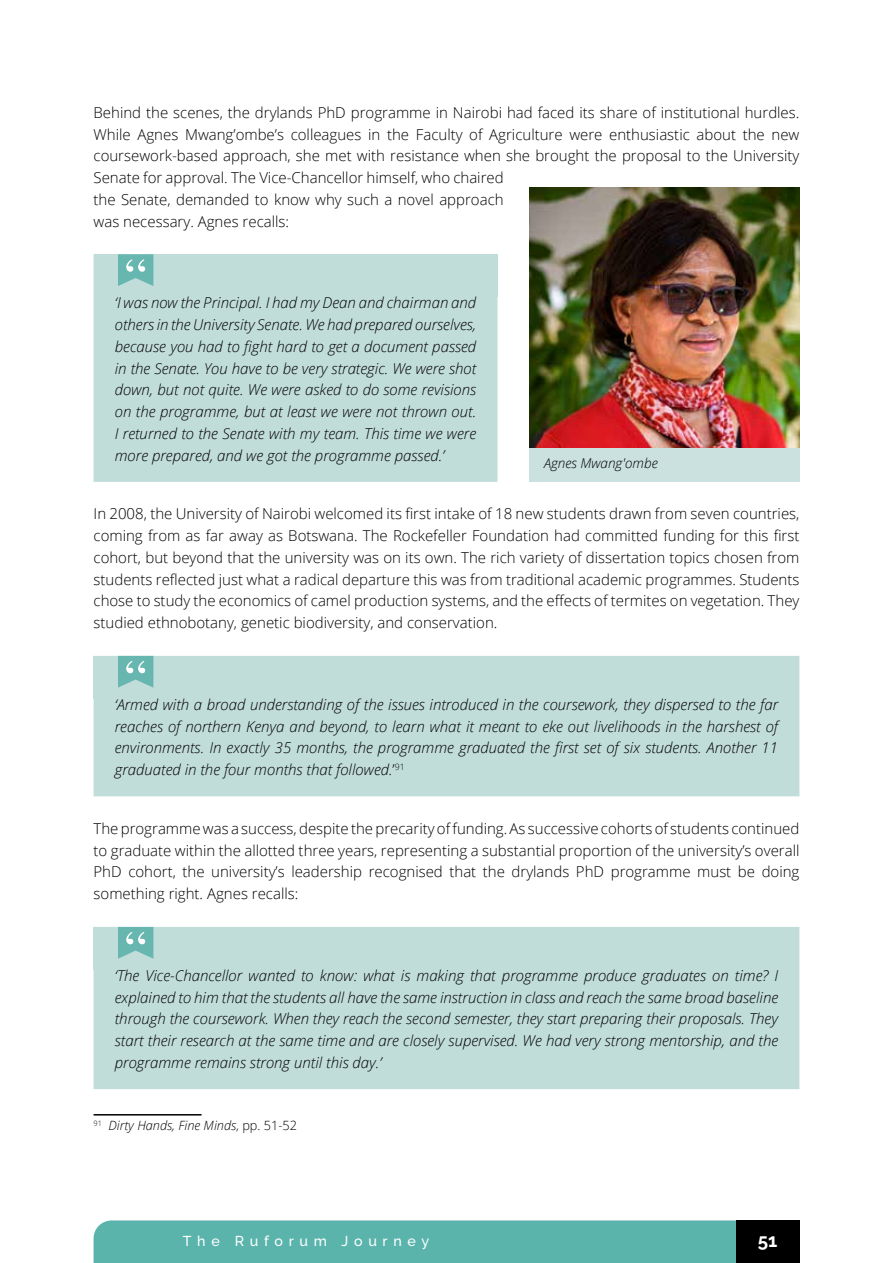
<style>
.page{position:relative;width:893px;height:1263px;background:#fff}
.page>*{position:absolute;margin:0;border:0;box-sizing:border-box;transform-origin:0 0}
.t1{font:700 18.75px "Raleway";color:#fff}
.t2{font:300 15px/21.8px "Open Sans";color:#000;text-align:justify}
.t3{font:italic 300 15px/21.8px "Open Sans";color:#000;text-align:justify}
.t4{font:500 14.25px "Raleway";letter-spacing:.4em;color:#fff}
.t5{font:italic 300 13.5px "Open Sans";color:#000}
.t6{font:italic 300 12.75px "Open Sans";color:#000}
.s1{font-style:normal}
</style>
<div class="page">
<div style="left:94px;top:1220px;width:642px;height:43px;background:#5bb4ac"></div>
<div style="left:736px;top:1220px;width:63px;height:43px;background:#000"></div>
<div style="left:94px;top:297px;width:403px;height:185px;background:#c1ddda"></div>
<div style="left:94px;top:254px;width:403px;height:43px;background:#c1ddda"></div>
<svg style="left:118px;top:254px;width:35px;height:32px"></svg>
<div style="left:94px;top:698px;width:705px;height:98px;background:#c1ddda"></div>
<div style="left:94px;top:656px;width:705px;height:42px;background:#c1ddda"></div>
<svg style="left:118px;top:656px;width:35px;height:32px"></svg>
<div style="left:94px;top:969px;width:705px;height:120px;background:#c1ddda"></div>
<div style="left:94px;top:927px;width:705px;height:42px;background:#c1ddda"></div>
<svg style="left:118px;top:927px;width:35px;height:32px"></svg>
<hr style="left:94px;top:1114px;width:108px;height:1px;background:#000">
<div style="left:529px;top:188px;width:270px;height:294px;background:#cae1df"></div>
<img style="left:529px;top:188px;width:270px;height:259px">
<p class="t2" style="left:94px;top:101px;width:707px;text-align:left">Behind the scenes, the drylands PhD programme in Nairobi had faced its share of institutional hurdles.<br>While Agnes Mwang’ombe’s colleagues in the Faculty of Agriculture were enthusiastic about the new coursework-based approach, she met with resistance when she brought the proposal to the University Senate for approval. The Vice-Chancellor himself, who chaired<br>the Senate, demanded to know why such a novel approach<br>was necessary. Agnes recalls:</p>
<p class="t3" style="left:115px;top:291px;width:363px">‘I was now the Principal. I had my Dean and chairman and others in the University Senate. We had prepared ourselves, because you had to fight hard to get a document passed in the Senate. You have to be very strategic. We were shot down, but not quite. We were asked to do some revisions on the programme, but at least we were not thrown out.<br>I returned to the Senate with my team. This time we were more prepared, and we got the programme passed.’</p>
<p class="t5" style="left:544px;top:454px;width:115px">Agnes Mwang'ombe</p>
<p class="t2" style="left:94px;top:503px;width:707px">In 2008, the University of Nairobi welcomed its first intake of 18 new students drawn from seven countries, coming from as far away as Botswana. The Rockefeller Foundation had committed funding for this first cohort, but beyond that the university was on its own. The rich variety of dissertation topics chosen from students reflected just what a radical departure this was from traditional academic programmes. Students chose to study the economics of camel production systems, and the effects of termites on vegetation. They studied ethnobotany, genetic biodiversity, and conservation.</p>
<p class="t3" style="left:115px;top:693px;width:665px">‘Armed with a broad understanding of the issues introduced in the coursework, they dispersed to the far reaches of northern Kenya and beyond, to learn what it meant to eke out livelihoods in the harshest of environments. In exactly 35 months, the programme graduated the first set of six students. Another 11 graduated in the four months that followed.<span class="s1">’</span><sup>91</sup></p>
<p class="t2" style="left:94px;top:817px;width:707px">The programme was a success, despite the precarity of funding. As successive cohorts of students continued to graduate within the allotted three years, representing a substantial proportion of the university’s overall PhD cohort, the university’s leadership recognised that the drylands PhD programme must be doing something right. Agnes recalls:</p>
<p class="t3" style="left:115px;top:964px;width:665px">‘The Vice-Chancellor wanted to know: what is making that programme produce graduates on time? I explained to him that the students all have the same instruction in class and reach the same broad baseline through the coursework. When they reach the second semester, they start preparing their proposals. They start their research at the same time and are closely supervised. We had very strong mentorship, and the programme remains strong until this day.’</p>
<p class="t6" style="left:94px;top:1117px;width:205px"><sup>91</sup> Dirty Hands, Fine Minds<span class="s1">, pp. 51-52</span></p>
<p class="t4" style="left:183px;top:1232px;width:248px">The Ruforum Journey</p>
<p class="t1" style="left:758px;top:1229px;width:21px">51</p>
</div>
